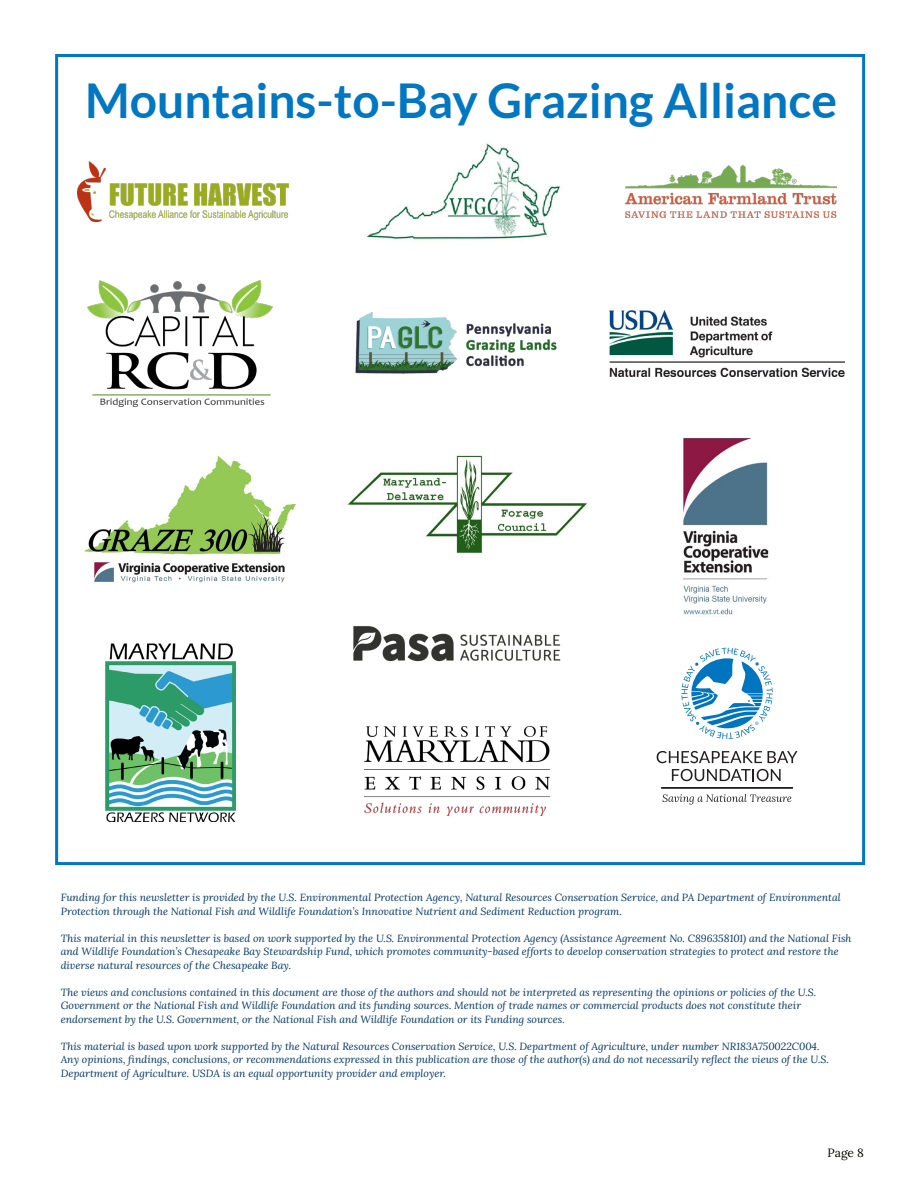
<style>
.page{position:relative;width:918px;height:1188px;background:#fff}
.page>*{position:absolute;margin:0;border:0;box-sizing:border-box;transform-origin:0 0}
.L1{font:700 48px "Lato";color:#0077c0}
.t1{font:12px "Lora";color:#040503}
.L1-2{font:italic 10.35px/13.5px "Lora";color:#003667}
</style>
<div class="page">
<img style="left:355px;top:312px;width:202px;height:62px">
<img style="left:84px;top:456px;width:212px;height:127px">
<img style="left:683px;top:437px;width:86px;height:180px">
<img style="left:87px;top:280px;width:185px;height:126px">
<img style="left:106px;top:643px;width:130px;height:178px">
<img style="left:364px;top:727px;width:185px;height:88px">
<img style="left:353px;top:626px;width:208px;height:36px">
<img style="left:367px;top:143px;width:193px;height:97px">
<hr style="left:662px;top:788px;width:131px;height:1px;background:#231f20">
<div style="left:661px;top:787px;width:132px;height:1px;border:1px solid #231f20"></div>
<svg style="left:663px;top:794px;width:128px;height:11px"></svg>
<svg style="left:657px;top:751px;width:105px;height:12px"></svg>
<svg style="left:768px;top:751px;width:29px;height:12px"></svg>
<svg style="left:672px;top:769px;width:109px;height:12px"></svg>
<svg style="left:681px;top:648px;width:92px;height:91px"></svg>
<img style="left:77px;top:161px;width:212px;height:60px">
<img style="left:347px;top:455px;width:240px;height:98px">
<img style="left:625px;top:166px;width:212px;height:52px">
<img style="left:609px;top:311px;width:236px;height:65px">
<p class="L1" style="left:85px;top:73px;width:753px">Mountains-to-Bay Grazing Alliance</p>
<p class="L1-2" style="left:61px;top:890px;width:782px">Funding for this newsletter is provided by the U.S. Environmental Protection Agency, Natural Resources Conservation Service, and PA Department of Environmental<br>Protection through the National Fish and Wildlife Foundation’s Innovative Nutrient and Sediment Reduction program.</p>
<p class="L1-2" style="left:61px;top:931px;width:792px">This material in this newsletter is based on work supported by the U.S. Environmental Protection Agency (Assistance Agreement No. C896358101) and the National Fish and Wildlife Foundation’s Chesapeake Bay Stewardship Fund, which promotes community-based efforts to develop conservation strategies to protect and restore the diverse natural resources of the Chesapeake Bay.</p>
<p class="L1-2" style="left:61px;top:985px;width:757px">The views and conclusions contained in this document are those of the authors and should not be interpreted as representing the opinions or policies of the U.S.<br>Government or the National Fish and Wildlife Foundation and its funding sources. Mention of trade names or commercial products does not constitute their endorsement by the U.S. Government, or the National Fish and Wildlife Foundation or its Funding sources.</p>
<p class="L1-2" style="left:61px;top:1039px;width:770px">This material is based upon work supported by the Natural Resources Conservation Service, U.S. Department of Agriculture, under number NR183A750022C004.<br>Any opinions, findings, conclusions, or recommendations expressed in this publication are those of the author(s) and do not necessarily reflect the views of the U.S.<br>Department of Agriculture. USDA is an equal opportunity provider and employer.</p>
<p class="t1" style="left:828px;top:1144px;width:38px">Page 8</p>
</div>
